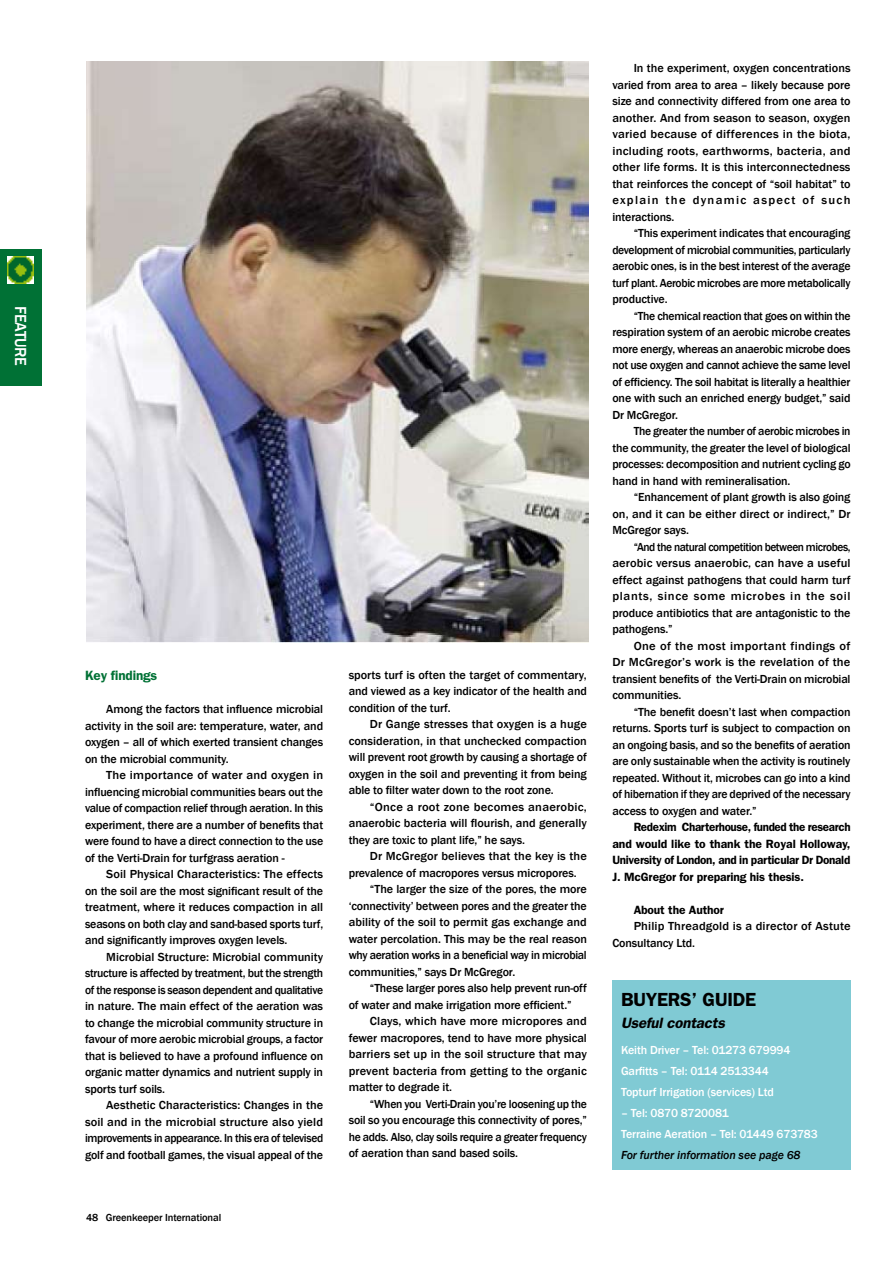
<style>
.page{position:relative;width:893px;height:1263px;background:#fff}
.page>*{position:absolute;margin:0;border:0;box-sizing:border-box;transform-origin:0 0}
.t1{font:600 19.05px "Franklin Gothic";letter-spacing:-.01em;color:#000}
.t2{font:500 16.5px "Franklin Gothic";letter-spacing:-.02em;color:#fff}
.t3{font:italic 600 15px "Franklin Gothic";letter-spacing:-.01em;color:#000}
.t4{font:600 13.5px "Franklin Gothic";letter-spacing:-.01em;color:#007135}
.t5{font:500 12px/16.5px "Franklin Gothic";letter-spacing:-.01em;color:#000;text-align:justify}
.t6{font:500 12px/16.5px "Franklin Gothic";letter-spacing:-.01em;color:#000;text-align:justify;scale:1.05 1}
.t7{font:500 12px/16.5px "Franklin Gothic";letter-spacing:-.01em;color:#000;text-align:justify;scale:.95 1}
.t8{font:600 12px/16.5px "Franklin Gothic";letter-spacing:-.01em;color:#000;text-align:justify}
.t9{font:500 12px/21px "Franklin Gothic";letter-spacing:-.01em;color:#fff}
.t10{font:500 12px/16.5px "Franklin Gothic";letter-spacing:.01em;color:#000;scale:1.04 1}
.t11{font:italic 500 12px "Franklin Gothic";letter-spacing:-.01em;color:#000}
.t12{font:500 10.5px "Franklin Gothic";letter-spacing:-.01em;color:#000}
</style>
<div class="page">
<img style="left:87px;top:62px;width:501px;height:580px">
<div style="left:612px;top:980px;width:238px;height:189px;background:#80cad4"></div>
<div style="left:0;top:249px;width:41px;height:137px;background:#007135"></div>
<img style="left:7px;top:257px;width:27px;height:26px">
<h2 class="t2" style="left:31px;top:306px;width:61px;rotate:90deg">FEATURE</h2>
<p class="t4" style="left:85px;top:668px;width:74px">Key findings</p>
<p class="t5" style="left:85px;top:701px;width:240px;text-indent:21px">Among the factors that influence microbial activity in the soil are: temperature, water, and oxygen – all of which exerted transient changes on the microbial community.</p>
<p class="t6" style="left:85px;top:767px;width:228px;text-indent:21px">The importance of water and oxygen in influencing microbial communities bears out the value of compaction relief through aeration. In this experiment, there are a number of benefits that were found to have a direct connection to the use of the Verti-Drain for turfgrass aeration -</p>
<p class="t5" style="left:85px;top:866px;width:240px;text-indent:21px">Soil Physical Characteristics: The effects on the soil are the most significant result of the treatment, where it reduces compaction in all seasons on both clay and sand-based sports turf, and significantly improves oxygen levels.</p>
<p class="t5" style="left:85px;top:949px;width:240px;text-indent:21px">Microbial Structure: Microbial community structure is affected by treatment, but the strength of the response is season dependent and qualitative in nature. The main effect of the aeration was to change the microbial community structure in favour of more aerobic microbial groups, a factor that is believed to have a profound influence on organic matter dynamics and nutrient supply in sports turf soils.</p>
<p class="t5" style="left:85px;top:1097px;width:240px;text-indent:21px">Aesthetic Characteristics: Changes in the soil and in the microbial structure also yield improvements in appearance. In this era of televised golf and football games, the visual appeal of the</p>
<p class="t12" style="left:86px;top:1211px;width:137px">48 Greenkeeper International</p>
<p class="t5" style="left:349px;top:666px;width:240px">sports turf is often the target of commentary, and viewed as a key indicator of the health and condition of the turf.</p>
<p class="t5" style="left:349px;top:716px;width:240px;text-indent:21px">Dr Gange stresses that oxygen is a huge consideration, in that unchecked compaction will prevent root growth by causing a shortage of oxygen in the soil and preventing it from being able to filter water down to the root zone.</p>
<p class="t6" style="left:349px;top:798px;width:228px;text-indent:21px">“Once a root zone becomes anaerobic, anaerobic bacteria will flourish, and generally they are toxic to plant life,” he says.</p>
<p class="t5" style="left:370px;top:848px;width:218px">Dr McGregor believes that the key is the</p>
<p class="t5" style="left:349px;top:864px;width:229px">prevalence of macropores versus micropores.</p>
<p class="t5" style="left:370px;top:881px;width:218px">“The larger the size of the pores, the more</p>
<p class="t5" style="left:349px;top:897px;width:240px">‘connectivity’ between pores and the greater the</p>
<p class="t5" style="left:349px;top:914px;width:240px">ability of the soil to permit gas exchange and</p>
<p class="t5" style="left:349px;top:930px;width:240px">water percolation. This may be the real reason</p>
<p class="t5" style="left:349px;top:947px;width:240px">why aeration works in a beneficial way in microbial</p>
<p class="t5" style="left:349px;top:963px;width:168px">communities,” says Dr McGregor.</p>
<p class="t5" style="left:370px;top:980px;width:218px">“These larger pores also help prevent run-off</p>
<p class="t5" style="left:349px;top:996px;width:224px">of water and make irrigation more efficient.”</p>
<p class="t10" style="left:370px;top:1013px;width:210px">Clays, which have more micropores and</p>
<p class="t5" style="left:349px;top:1029px;width:240px">fewer macropores, tend to have more physical</p>
<p class="t5" style="left:349px;top:1046px;width:240px">barriers set up in the soil structure that may</p>
<p class="t10" style="left:349px;top:1062px;width:230px">prevent bacteria from getting to the organic</p>
<p class="t5" style="left:349px;top:1079px;width:105px">matter to degrade it.</p>
<p class="t5" style="left:370px;top:1095px;width:218px">“When you Verti-Drain you’re loosening up the</p>
<p class="t5" style="left:349px;top:1112px;width:240px">soil so you encourage this connectivity of pores,”</p>
<p class="t5" style="left:349px;top:1128px;width:240px">he adds. Also, clay soils require a greater frequency</p>
<p class="t5" style="left:349px;top:1145px;width:171px">of aeration than sand based soils.</p>
<p class="t5" style="left:612px;top:60px;width:240px;text-indent:21px">In the experiment, oxygen concentrations varied from area to area – likely because pore size and connectivity differed from one area to another. And from season to season, oxygen varied because of differences in the biota, including roots, earthworms, bacteria, and other life forms. It is this interconnectedness that reinforces the concept of “soil habitat” to explain the dynamic aspect of such interactions.</p>
<p class="t5" style="left:612px;top:225px;width:240px;text-indent:21px">“This experiment indicates that encouraging development of microbial communities, particularly aerobic ones, is in the best interest of the average turf plant. Aerobic microbes are more metabolically productive.</p>
<p class="t5" style="left:612px;top:308px;width:240px;text-indent:21px">“The chemical reaction that goes on within the respiration system of an aerobic microbe creates more energy, whereas an anaerobic microbe does not use oxygen and cannot achieve the same level of efficiency. The soil habitat is literally a healthier one with such an enriched energy budget,” said Dr McGregor.</p>
<p class="t5" style="left:612px;top:423px;width:240px;text-indent:21px">The greater the number of aerobic microbes in the community, the greater the level of biological processes: decomposition and nutrient cycling go hand in hand with remineralisation.</p>
<p class="t5" style="left:612px;top:489px;width:240px;text-indent:21px">“Enhancement of plant growth is also going on, and it can be either direct or indirect,” Dr McGregor says.</p>
<p class="t7" style="left:612px;top:539px;width:252px;text-indent:21px">“And the natural competition between microbes, aerobic versus anaerobic, can have a useful effect against pathogens that could harm turf plants, since some microbes in the soil produce antibiotics that are antagonistic to the pathogens.”</p>
<p class="t6" style="left:612px;top:638px;width:228px;text-indent:21px">One of the most important findings of Dr McGregor’s work is the revelation of the transient benefits of the Verti-Drain on microbial communities.</p>
<p class="t5" style="left:612px;top:704px;width:240px;text-indent:21px">“The benefit doesn’t last when compaction returns. Sports turf is subject to compaction on an ongoing basis, and so the benefits of aeration are only sustainable when the activity is routinely repeated. Without it, microbes can go into a kind of hibernation if they are deprived of the necessary access to oxygen and water.”</p>
<p class="t8" style="left:612px;top:819px;width:240px;text-indent:21px">Redexim Charterhouse, funded the research and would like to thank the Royal Holloway, University of London, and in particular Dr Donald J. McGregor for preparing his thesis.</p>
<p class="t8" style="left:634px;top:901px;width:92px">About the Author</p>
<p class="t10" style="left:612px;top:918px;width:230px;text-indent:21px">Philip Threadgold is a director of Astute<br>Consultancy Ltd.</p>
<h1 class="t1" style="left:621px;top:988px;width:137px">BUYERS’ GUIDE</h1>
<p class="t3" style="left:621px;top:1014px;width:105px">Useful contacts</p>
<p class="t9" style="left:621px;top:1040px;width:171px">Keith Driver – Tel: 01273 679994<br>Garfitts – Tel: 0114 2513344<br>Topturf Irrigation (services) Ltd</p>
<p class="t9" style="left:621px;top:1103px;width:198px">– Tel: 0870 8720081<br>Terraine Aeration – Tel: 01449 673783</p>
<p class="t11" style="left:621px;top:1148px;width:181px">For further information see page 68</p>
</div>
